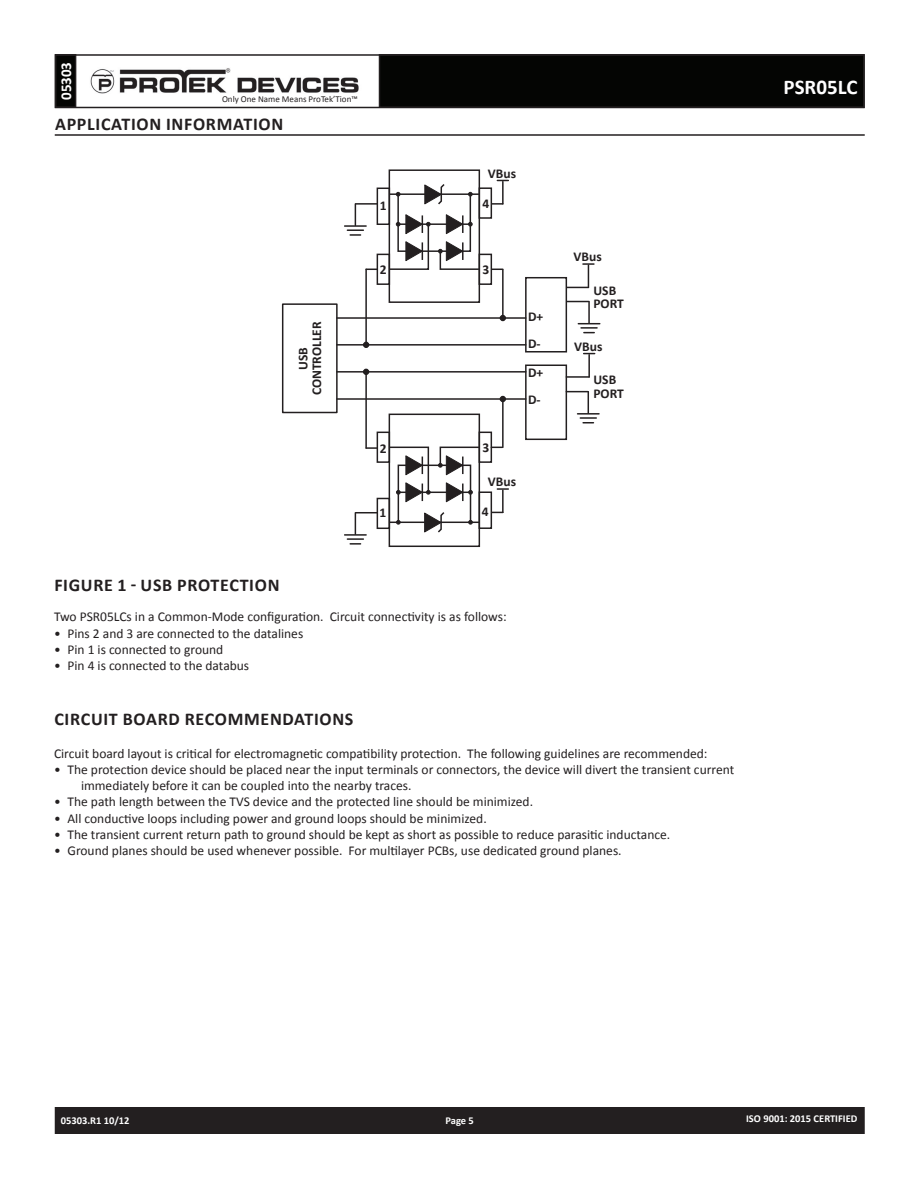
<style>
.page{position:relative;width:918px;height:1188px;background:#fff}
.page>*{position:absolute;margin:0;border:0;box-sizing:border-box;transform-origin:0 0}
.t1{font:700 21px "Calibri";color:#fff}
.t2{font:700 18px "Calibri";letter-spacing:.04em;color:#231f20}
.t3{font:700 15px "Calibri";color:#fff}
.t4{font:13.5px/16.2px "Calibri";color:#231f20}
.t5{font:700 13.5px/13.5px "Calibri";color:#231f20}
.t6{font:700 10.5px "Calibri";color:#fff}
.t7{font:9px "Calibri";color:#231f20}
</style>
<div class="page">
<div style="left:56px;top:1108px;width:808px;height:25px;background:#231f20"></div>
<div style="left:55px;top:1107px;width:810px;height:27px;border:2px solid #231f20"></div>
<div style="left:56px;top:55px;width:20px;height:52px;background:#040503"></div>
<div style="left:55px;top:54px;width:21px;height:54px;border:2px solid #231f20"></div>
<div style="left:380px;top:55px;width:484px;height:52px;background:#040503"></div>
<div style="left:55px;top:54px;width:810px;height:54px;border:2px solid #231f20"></div>
<img style="left:90px;top:68px;width:269px;height:26px">
<hr style="left:55px;top:134px;width:810px;height:2px;background:#231f20">
<div style="left:389px;top:169px;width:91px;height:134px;border:2px solid #231f20"></div>
<div style="left:377px;top:254px;width:13px;height:31px;border:2px solid #231f20"></div>
<div style="left:479px;top:254px;width:13px;height:31px;border:2px solid #231f20"></div>
<div style="left:479px;top:187px;width:13px;height:32px;border:2px solid #231f20"></div>
<div style="left:377px;top:188px;width:13px;height:37px;border:2px solid #231f20"></div>
<svg style="left:424px;top:184px;width:21px;height:21px"></svg>
<hr style="left:389px;top:193px;width:90px;height:2px;background:#231f20">
<hr style="left:398px;top:223px;width:72px;height:2px;background:#231f20">
<svg style="left:446px;top:214px;width:27px;height:21px"></svg>
<div style="left:397px;top:193px;width:74px;height:59px;border:2px solid #231f20"></div>
<svg style="left:388px;top:214px;width:43px;height:57px"></svg>
<svg style="left:438px;top:241px;width:42px;height:30px"></svg>
<div style="left:389px;top:414px;width:91px;height:133px;border:2px solid #231f20"></div>
<div style="left:479px;top:432px;width:13px;height:31px;border:2px solid #231f20"></div>
<div style="left:377px;top:432px;width:13px;height:31px;border:2px solid #231f20"></div>
<div style="left:377px;top:498px;width:13px;height:31px;border:2px solid #231f20"></div>
<div style="left:479px;top:491px;width:13px;height:38px;border:2px solid #231f20"></div>
<svg style="left:424px;top:512px;width:21px;height:21px"></svg>
<hr style="left:390px;top:522px;width:90px;height:1px;background:#231f20">
<hr style="left:398px;top:492px;width:73px;height:1px;background:#231f20">
<svg style="left:446px;top:482px;width:27px;height:21px"></svg>
<div style="left:398px;top:465px;width:73px;height:58px;border:2px solid #231f20"></div>
<svg style="left:438px;top:446px;width:42px;height:30px"></svg>
<svg style="left:388px;top:446px;width:43px;height:57px"></svg>
<svg style="left:492px;top:203px;width:11px;height:2px"></svg>
<hr style="left:502px;top:182px;width:2px;height:22px;background:#231f20">
<hr style="left:356px;top:203px;width:21px;height:2px;background:#231f20">
<hr style="left:345px;top:225px;width:21px;height:2px;background:#231f20">
<svg style="left:347px;top:204px;width:16px;height:32px"></svg>
<hr style="left:365px;top:269px;width:2px;height:76px;background:#231f20">
<hr style="left:337px;top:317px;width:189px;height:2px;background:#231f20">
<hr style="left:337px;top:344px;width:189px;height:2px;background:#231f20">
<hr style="left:337px;top:371px;width:189px;height:2px;background:#231f20">
<hr style="left:337px;top:398px;width:189px;height:2px;background:#231f20">
<hr style="left:502px;top:270px;width:2px;height:48px;background:#231f20">
<hr style="left:345px;top:534px;width:21px;height:2px;background:#231f20">
<svg style="left:347px;top:512px;width:30px;height:33px"></svg>
<hr style="left:502px;top:490px;width:2px;height:22px;background:#231f20">
<svg style="left:497px;top:488px;width:11px;height:2px"></svg>
<hr style="left:502px;top:399px;width:2px;height:48px;background:#231f20">
<svg style="left:366px;top:447px;width:11px;height:2px"></svg>
<hr style="left:365px;top:373px;width:2px;height:75px;background:#231f20">
<svg style="left:363px;top:342px;width:6px;height:6px"></svg>
<svg style="left:363px;top:369px;width:6px;height:6px"></svg>
<svg style="left:500px;top:315px;width:6px;height:6px"></svg>
<svg style="left:500px;top:396px;width:6px;height:6px"></svg>
<div style="left:282px;top:303px;width:56px;height:110px;border:2px solid #231f20"></div>
<div style="left:525px;top:277px;width:42px;height:76px;border:2px solid #231f20"></div>
<div style="left:525px;top:365px;width:42px;height:75px;border:2px solid #231f20"></div>
<svg style="left:567px;top:263px;width:27px;height:25px"></svg>
<svg style="left:567px;top:301px;width:22px;height:1px"></svg>
<hr style="left:588px;top:302px;width:2px;height:21px;background:#231f20">
<svg style="left:578px;top:323px;width:22px;height:10px"></svg>
<hr style="left:566px;top:376px;width:23px;height:2px;background:#231f20">
<hr style="left:588px;top:355px;width:2px;height:22px;background:#231f20">
<hr style="left:578px;top:413px;width:21px;height:2px;background:#231f20">
<svg style="left:566px;top:391px;width:30px;height:33px"></svg>
<p class="t3" style="left:56px;top:100px;width:40px;rotate:-90deg">05303</p>
<p class="t7" style="left:222px;top:93px;width:137px">Only One Name Means ProTek’Tion™</p>
<h2 class="t2" style="left:55px;top:112px;width:230px">APPLICATION INFORMATION</h2>
<p class="t5" style="left:296px;top:395px;width:75px;text-align:center;rotate:-90deg">USB<br>CONTROLLER</p>
<p class="t5" style="left:488px;top:166px;width:30px">VBus</p>
<p class="t5" style="left:380px;top:198px;width:8px">1</p>
<p class="t5" style="left:482px;top:197px;width:8px">4</p>
<p class="t5" style="left:380px;top:263px;width:8px">2</p>
<p class="t5" style="left:482px;top:262px;width:8px">3</p>
<p class="t5" style="left:528px;top:310px;width:17px">D+</p>
<p class="t5" style="left:528px;top:337px;width:14px">D-</p>
<p class="t5" style="left:528px;top:366px;width:17px">D+</p>
<p class="t5" style="left:528px;top:392px;width:14px">D-</p>
<p class="t5" style="left:380px;top:442px;width:8px">2</p>
<p class="t5" style="left:482px;top:440px;width:8px">3</p>
<p class="t5" style="left:488px;top:475px;width:30px">VBus</p>
<p class="t5" style="left:379px;top:506px;width:8px">1</p>
<p class="t5" style="left:482px;top:504px;width:8px">4</p>
<h2 class="t2" style="left:54px;top:573px;width:227px">FIGURE 1 - USB PROTECTION</h2>
<p class="t4" style="left:54px;top:609px;width:454px">Two PSR05LCs in a Common-Mode configuration. Circuit connectivity is as follows:</p>
<p class="t4" style="left:54px;top:625px;width:251px">• Pins 2 and 3 are connected to the datalines</p>
<p class="t4" style="left:54px;top:641px;width:171px">• Pin 1 is connected to ground</p>
<p class="t4" style="left:54px;top:657px;width:197px">• Pin 4 is connected to the databus</p>
<p class="t5" style="left:574px;top:250px;width:30px">VBus</p>
<p class="t5" style="left:593px;top:284px;width:32px">USB<br>PORT</p>
<p class="t5" style="left:574px;top:340px;width:30px">VBus</p>
<p class="t5" style="left:593px;top:373px;width:32px">USB<br>PORT</p>
<h2 class="t2" style="left:54px;top:708px;width:301px">CIRCUIT BOARD RECOMMENDATIONS</h2>
<p class="t4" style="left:54px;top:745px;width:655px">Circuit board layout is critical for electromagnetic compatibility protection. The following guidelines are recommended:</p>
<p class="t4" style="left:81px;top:762px;width:655px;text-indent:-27px">• The protection device should be placed near the input terminals or connectors, the device will divert the transient current immediately before it can be coupled into the nearby traces.</p>
<p class="t4" style="left:54px;top:794px;width:481px">• The path length between the TVS device and the protected line should be minimized.</p>
<p class="t4" style="left:54px;top:810px;width:434px">• All conductive loops including power and ground loops should be minimized.</p>
<p class="t4" style="left:54px;top:826px;width:618px">• The transient current return path to ground should be kept as short as possible to reduce parasitic inductance.</p>
<p class="t4" style="left:54px;top:843px;width:569px">• Ground planes should be used whenever possible. For multilayer PCBs, use dedicated ground planes.</p>
<h1 class="t1" style="left:784px;top:74px;width:75px">PSR05LC</h1>
<p class="t6" style="left:61px;top:1114px;width:70px">05303.R1 10/12</p>
<p class="t6" style="left:446px;top:1114px;width:30px">Page 5</p>
<p class="t6" style="left:746px;top:1112px;width:113px">ISO 9001: 2015 CERTIFIED</p>
</div>
